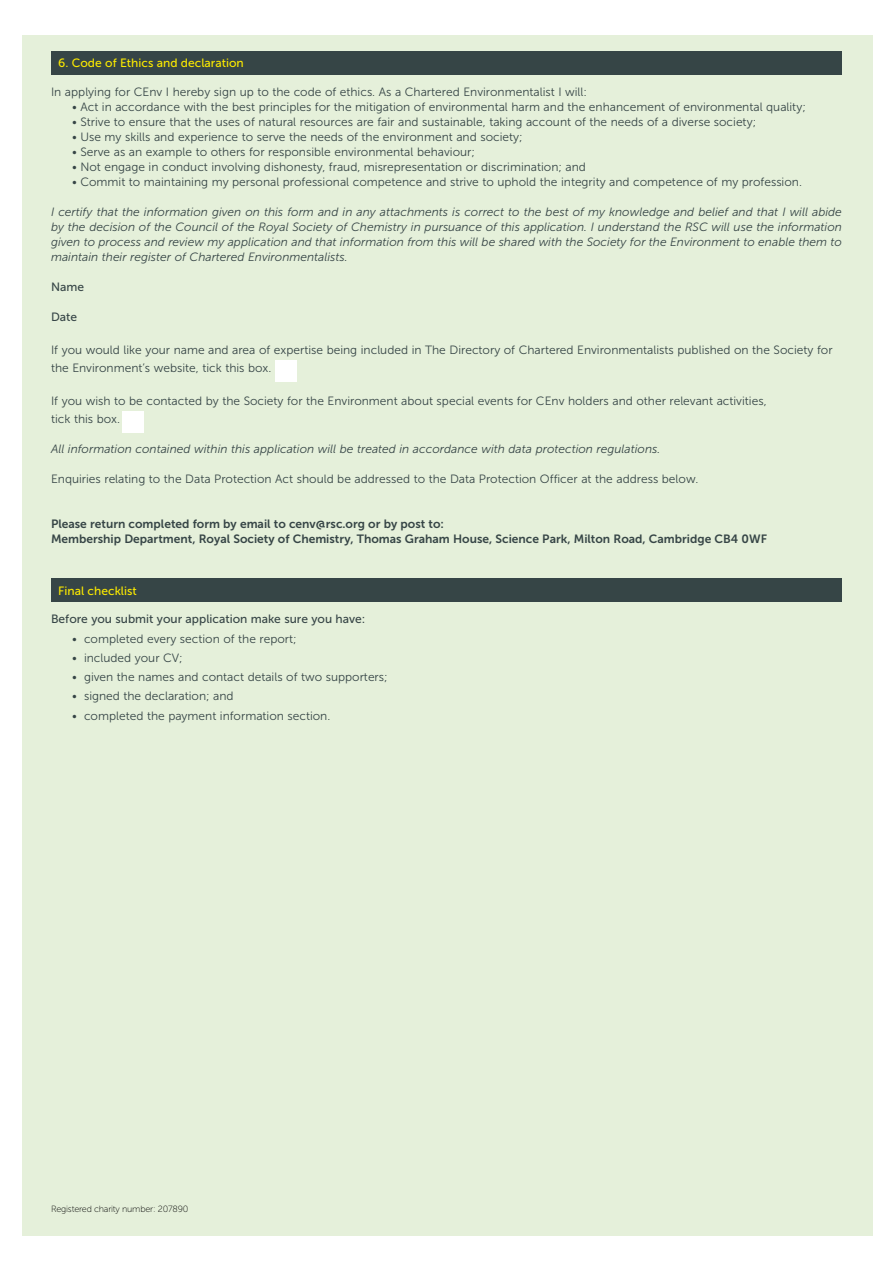
<style>
.page{position:relative;width:893px;height:1263px;background:#fff}
.page>*{position:absolute;margin:0;border:0;box-sizing:border-box;transform-origin:0 0}
.t1{font:12px/18px "Museo Sans 300";color:#364546}
.t2{font:italic 12px/15px "Museo Sans 300";color:#364546;text-align:justify}
.t3{font:12px/15px "Museo Sans 700";color:#364546}
.t4{font:12px "Museo Sans 500";color:#364546}
.t5{font:12px "Museo Sans 500";color:#fcea00}
.t6{font:9px "Museo Sans 100";letter-spacing:-.02em;color:#000}
</style>
<div class="page">
<div style="left:22px;top:35px;width:851px;height:1200px;background:#e5f0da"></div>
<div style="left:51px;top:578px;width:791px;height:24px;background:#364546"></div>
<div style="left:51px;top:51px;width:791px;height:23px;background:#364546"></div>
<div style="left:275px;top:360px;width:21px;height:21px;background:#fff"></div>
<div style="left:122px;top:411px;width:21px;height:22px;background:#fff"></div>
<p class="t5" style="left:58px;top:57px;width:187px">6. Code of Ethics and declaration</p>
<p class="t1" style="left:51px;top:83px;width:537px">In applying for CEnv I hereby sign up to the code of ethics. As a Chartered Environmentalist I will:</p>
<p class="t1" style="left:72px;top:98px;width:735px">• Act in accordance with the best principles for the mitigation of environmental harm and the enhancement of environmental quality;</p>
<p class="t1" style="left:72px;top:113px;width:686px">• Strive to ensure that the uses of natural resources are fair and sustainable, taking account of the needs of a diverse society;</p>
<p class="t1" style="left:72px;top:128px;width:452px">• Use my skills and experience to serve the needs of the environment and society;</p>
<p class="t1" style="left:72px;top:143px;width:404px">• Serve as an example to others for responsible environmental behaviour;</p>
<p class="t1" style="left:72px;top:158px;width:515px">• Not engage in conduct involving dishonesty, fraud, misrepresentation or discrimination; and</p>
<p class="t1" style="left:72px;top:173px;width:731px">• Commit to maintaining my personal professional competence and strive to uphold the integrity and competence of my profession.</p>
<p class="t2" style="left:51px;top:205px;width:792px">I certify that the information given on this form and in any attachments is correct to the best of my knowledge and belief and that I will abide by the decision of the Council of the Royal Society of Chemistry in pursuance of this application. I understand the RSC will use the information given to process and review my application and that information from this will be shared with the Society for the Environment to enable them to maintain their register of Chartered Environmentalists.</p>
<p class="t4" style="left:51px;top:280px;width:35px">Name</p>
<p class="t4" style="left:51px;top:310px;width:28px">Date</p>
<p class="t1" style="left:51px;top:341px;width:783px">If you would like your name and area of expertise being included in The Directory of Chartered Environmentalists published on the Society for the Environment’s website, tick this box.</p>
<p class="t1" style="left:51px;top:392px;width:717px">If you wish to be contacted by the Society for the Environment about special events for CEnv holders and other relevant activities, tick this box.</p>
<p class="t2" style="left:51px;top:442px;width:611px">All information contained within this application will be treated in accordance with data protection regulations.</p>
<p class="t1" style="left:51px;top:470px;width:649px">Enquiries relating to the Data Protection Act should be addressed to the Data Protection Officer at the address below.</p>
<p class="t3" style="left:51px;top:516px;width:717px">Please return completed form by email to cenv@rsc.org or by post to:<br>Membership Department, Royal Society of Chemistry, Thomas Graham House, Science Park, Milton Road, Cambridge CB4 0WF</p>
<p class="t5" style="left:58px;top:584px;width:80px">Final checklist</p>
<p class="t4" style="left:51px;top:613px;width:316px">Before you submit your application make sure you have:</p>
<p class="t1" style="left:72px;top:630px;width:226px">• completed every section of the report;</p>
<p class="t1" style="left:72px;top:649px;width:112px">• included your CV;</p>
<p class="t1" style="left:72px;top:668px;width:317px">• given the names and contact details of two supporters;</p>
<p class="t1" style="left:72px;top:687px;width:163px">• signed the declaration; and</p>
<p class="t1" style="left:72px;top:707px;width:260px">• completed the payment information section.</p>
<p class="t6" style="left:51px;top:1204px;width:139px">Registered charity number: 207890</p>
</div>
